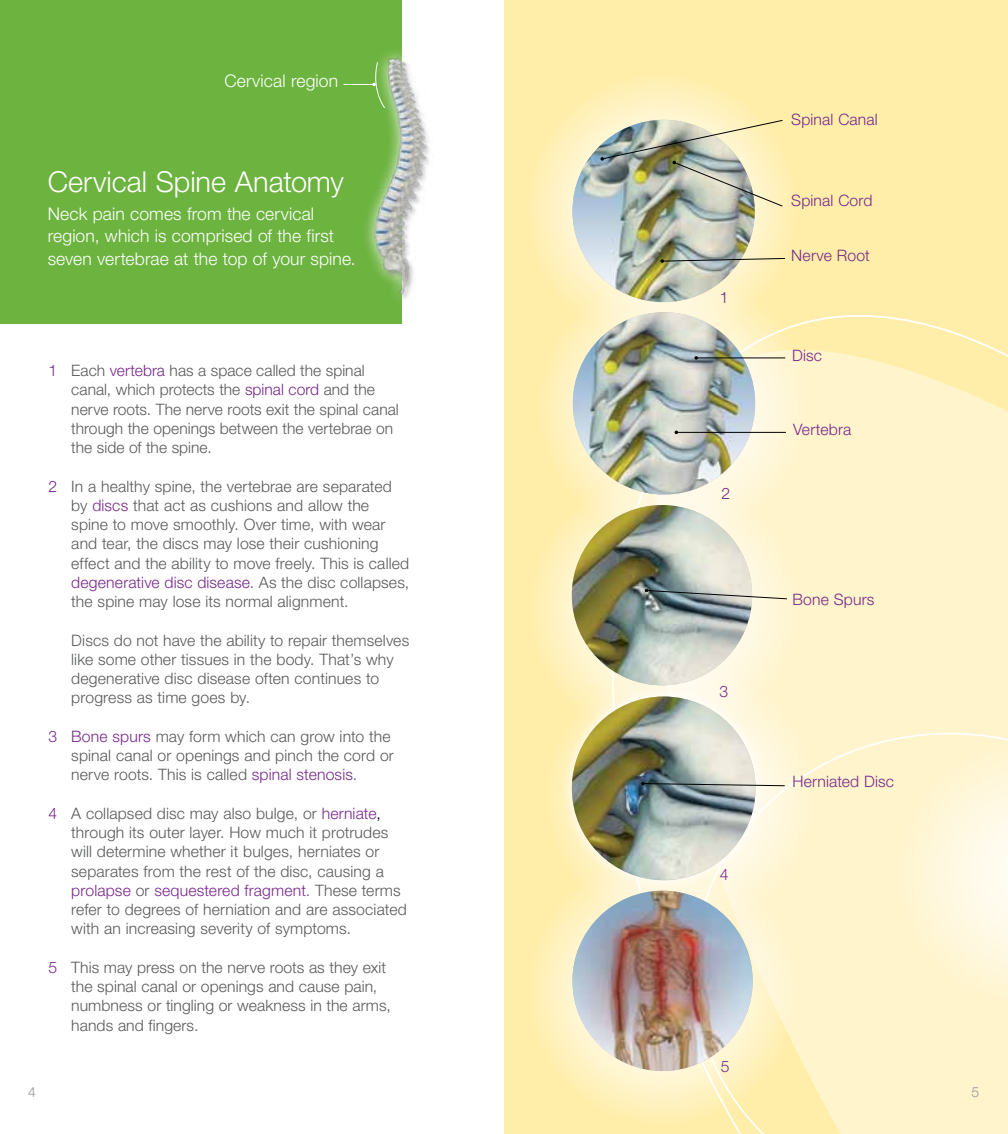
<style>
.page{position:relative;width:1008px;height:1134px;background:#fff}
.page>*{position:absolute;margin:0;border:0;box-sizing:border-box;transform-origin:0 0}
.t1{font:300 28.88px "Helvetica Neue LT Std";letter-spacing:-.005em;color:#fff}
.t2{font:300 17.5px/22.8px "Helvetica Neue LT Std";letter-spacing:.005em;color:#fff}
.t3{font:300 15.75px/19.2px "Helvetica Neue LT Std";letter-spacing:.01em;color:#58595b}
.t4{font:300 15.75px "Helvetica Neue LT Std";letter-spacing:.01em;color:#78288b}
.t5{font:300 14px "Helvetica Neue LT Std";color:#939598}
.s1{color:#78288b}
.s2{color:#000}
</style>
<div class="page">
<div style="left:0;top:0;width:401px;height:323px;background:#6cb33f"></div>
<hr style="left:344px;top:84px;width:30px;height:1px;background:#fff">
<div style="left:504px;top:0;width:504px;height:1134px;background:#fea"></div>
<svg style="left:866px;top:348px;width:142px;height:335px;background:#fff3c7"></svg>
<div style="left:735px;top:1059px;width:273px;height:75px;background:#fff4cb"></div>
<div style="left:824px;top:683px;width:184px;height:376px;background:#fff;opacity:.75"></div>
<svg style="left:538px;top:933px;width:326px;height:194px;fill:#fff4c9"></svg>
<svg style="left:540px;top:544px;width:326px;height:115px;background:#fef3cc"></svg>
<svg style="left:551px;top:659px;width:331px;height:274px;background:#fef4cc"></svg>
<svg style="left:549px;top:315px;width:326px;height:229px;background:#fef3cb"></svg>
<svg style="left:537px;top:84px;width:326px;height:261px"></svg>
<img style="left:358px;top:27px;width:72px;height:274px">
<img style="left:572px;top:891px;width:181px;height:180px;border-radius:90px">
<img style="left:573px;top:312px;width:182px;height:183px;border-radius:91px">
<hr style="left:696px;top:357px;width:89px;height:1px;background:#000">
<svg style="left:694px;top:356px;width:4px;height:4px"></svg>
<hr style="left:676px;top:432px;width:110px;height:1px;background:#000">
<img style="left:572px;top:120px;width:183px;height:182px;border-radius:91px">
<svg style="left:661px;top:258px;width:125px;height:5px"></svg>
<img style="left:600px;top:119px;width:183px;height:88px">
<img style="left:572px;top:505px;width:180px;height:180px;border-radius:90px">
<svg style="left:645px;top:589px;width:143px;height:11px;background:#a6aca5"></svg>
<svg style="left:560px;top:685px;width:206px;height:206px"></svg>
<img style="left:572px;top:697px;width:184px;height:183px;border-radius:92px">
<svg style="left:641px;top:782px;width:145px;height:5px"></svg>
<p class="t2" style="left:224px;top:69px;width:115px">Cervical region</p>
<h1 class="t1" style="left:48px;top:164px;width:298px">Cervical Spine Anatomy</h1>
<p class="t2" style="left:48px;top:202px;width:310px">Neck pain comes from the cervical region, which is comprised of the first seven vertebrae at the top of your spine.</p>
<p class="t3" style="left:71px;top:361px;width:329px;text-indent:-23px"><span class="s1">1</span> Each <span class="s1">vertebra</span> has a space called the spinal canal, which protects the <span class="s1">spinal cord</span> and the nerve roots. The nerve roots exit the spinal canal through the openings between the vertebrae on the side of the spine.</p>
<p class="t3" style="left:71px;top:476px;width:340px;text-indent:-23px"><span class="s1">2</span> In a healthy spine, the vertebrae are separated by <span class="s1">discs</span> that act as cushions and allow the spine to move smoothly. Over time, with wear and tear, the discs may lose their cushioning effect and the ability to move freely. This is called <span class="s1">degenerative disc disease</span>. As the disc collapses, the spine may lose its normal alignment.</p>
<p class="t3" style="left:71px;top:630px;width:340px">Discs do not have the ability to repair themselves like some other tissues in the body. That’s why degenerative disc disease often continues to progress as time goes by.</p>
<p class="t3" style="left:71px;top:726px;width:324px;text-indent:-23px"><span class="s1">3 Bone spurs</span> may form which can grow into the spinal canal or openings and pinch the cord or nerve roots. This is called <span class="s1">spinal stenosis</span>.</p>
<p class="t3" style="left:71px;top:803px;width:337px;text-indent:-23px"><span class="s1">4</span> A collapsed disc may also bulge, or <span class="s1">herniate</span><span class="s2">, </span>through its outer layer. How much it protrudes will determine whether it bulges, herniates or separates from the rest of the disc, causing a <span class="s1">prolapse</span> or <span class="s1">sequestered fragment</span>. These terms refer to degrees of herniation and are associated with an increasing severity of symptoms.</p>
<p class="t3" style="left:71px;top:957px;width:321px;text-indent:-23px"><span class="s1">5</span> This may press on the nerve roots as they exit the spinal canal or openings and cause pain, numbness or tingling or weakness in the arms, hands and fingers.</p>
<p class="t5" style="left:28px;top:1083px;width:9px">4</p>
<p class="t4" style="left:720px;top:288px;width:10px">1</p>
<p class="t4" style="left:721px;top:483px;width:10px">2</p>
<p class="t4" style="left:720px;top:682px;width:10px">3</p>
<p class="t4" style="left:720px;top:865px;width:10px">4</p>
<p class="t4" style="left:791px;top:109px;width:88px">Spinal Canal</p>
<p class="t4" style="left:791px;top:191px;width:83px">Spinal Cord</p>
<p class="t4" style="left:791px;top:246px;width:80px">Nerve Root</p>
<p class="t4" style="left:792px;top:346px;width:31px">Disc</p>
<p class="t4" style="left:793px;top:420px;width:60px">Vertebra</p>
<p class="t4" style="left:793px;top:589px;width:83px">Bone Spurs</p>
<p class="t4" style="left:793px;top:772px;width:103px">Herniated Disc</p>
<p class="t4" style="left:721px;top:1057px;width:10px">5</p>
<p class="t5" style="left:972px;top:1083px;width:9px">5</p>
</div>
